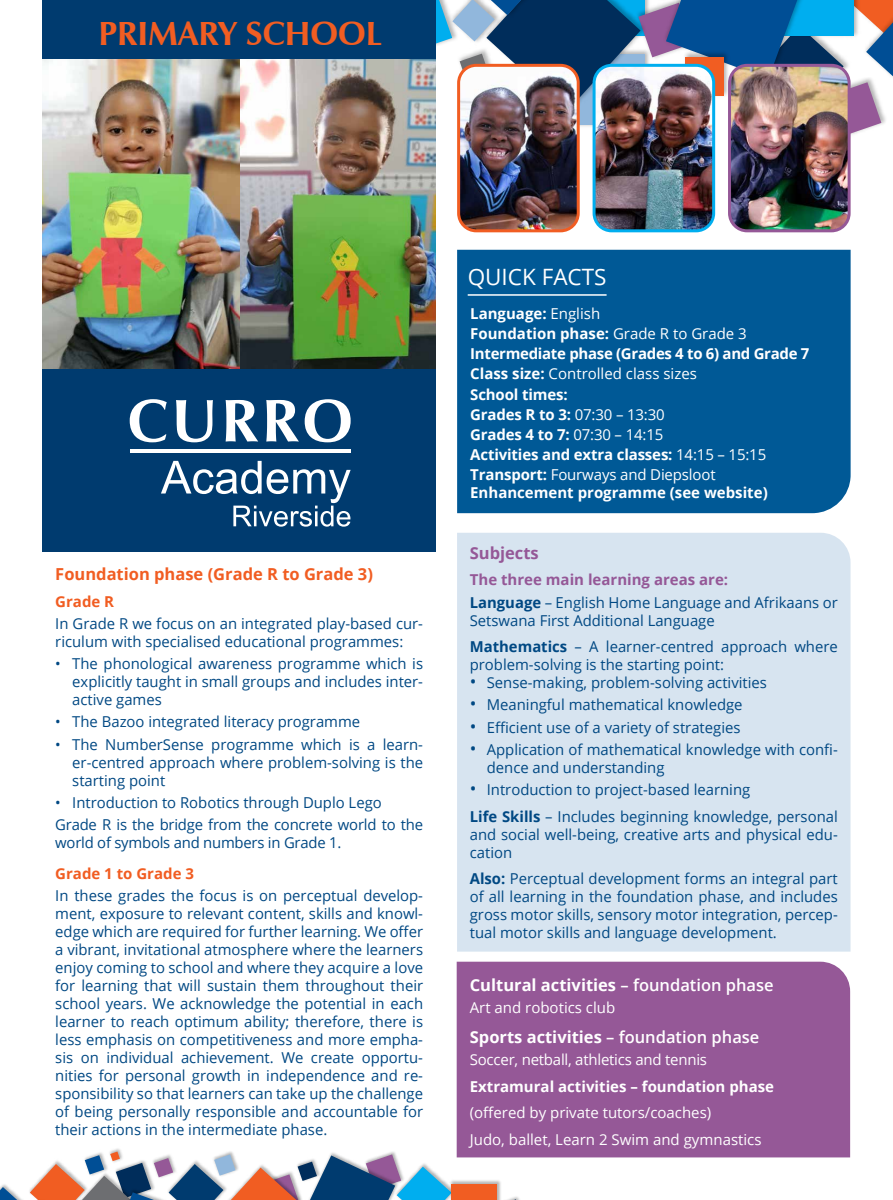
<style>
.page{position:relative;width:893px;height:1200px;background:#fff}
.page>*{position:absolute;margin:0;border:0;box-sizing:border-box;transform-origin:0 0}
.t1{font:700 33.45px "Zapf Humanist 601 BT";color:#f15d22}
.t2{font:22.5px "Open Sans";color:#fff}
.t3{font:700 16.5px "Open Sans";color:#fff}
.t4{font:700 16.5px "Open Sans";color:#f15d22}
.t5{font:700 16.5px "Open Sans";color:#955897}
.t6{font:15px/18px "Open Sans";color:#004883}
.t7{font:700 15px/20.1px "Open Sans";color:#fff}
.t8{font:15px/26.5px "Open Sans";color:#fff}
.t9{font:700 15px "Open Sans";color:#f15d22}
.s1{font-weight:400}
.s2{font-weight:700;color:#955897}
.s3{font-weight:700}
.s4{font-size:18px}
.s5{font-weight:600}
</style>
<div class="page">
<svg style="left:436px;top:0;width:457px;height:137px"></svg>
<div style="left:43px;top:0;width:393px;height:551px;background:#003b6f"></div>
<img style="left:510px;top:1196px;width:9px;height:3px">
<img style="left:111px;top:1148px;width:10px;height:3px">
<img style="left:452px;top:1180px;width:49px;height:19px">
<div style="left:452px;top:1183px;width:45px;height:16px;background:#f15d22"></div>
<svg style="left:38px;top:1151px;width:414px;height:48px"></svg>
<img style="left:38px;top:1198px;width:60px;height:1px">
<img style="left:2px;top:1181px;width:36px;height:18px">
<svg style="left:0;top:1186px;width:17px;height:13px"></svg>
<div style="left:457px;top:533px;width:393px;height:418px;background:#d7e4f0"></div>
<div style="left:457px;top:961px;width:393px;height:196px;background:#955897"></div>
<img style="left:43px;top:59px;width:197px;height:309px">
<div style="left:457px;top:250px;width:394px;height:263px;background:#005996"></div>
<hr style="left:468px;top:294px;width:139px;height:1px;background:#fff">
<img style="left:459px;top:65px;width:119px;height:165px">
<div style="left:457px;top:64px;width:123px;height:168px;border:3px solid #f15d22;border-radius:18px"></div>
<img style="left:594px;top:65px;width:120px;height:166px">
<div style="left:593px;top:64px;width:122px;height:168px;border:3px solid #00aeef;border-radius:18px"></div>
<img style="left:729px;top:65px;width:120px;height:165px">
<div style="left:728px;top:64px;width:123px;height:168px;border:3px solid #955897;border-radius:18px"></div>
<svg style="left:130px;top:399px;width:37px;height:43px"></svg>
<svg style="left:176px;top:400px;width:37px;height:42px"></svg>
<svg style="left:226px;top:400px;width:32px;height:41px"></svg>
<svg style="left:266px;top:400px;width:33px;height:41px"></svg>
<svg style="left:305px;top:399px;width:46px;height:43px"></svg>
<hr style="left:130px;top:449px;width:221px;height:1px;background:#fff">
<hr style="left:130px;top:451px;width:221px;height:2px;background:#fff">
<svg style="left:161px;top:461px;width:190px;height:65px"></svg>
<img style="left:240px;top:59px;width:196px;height:309px">
<h1 class="t1" style="left:98px;top:12px;width:285px">PRIMARY SCHOOL</h1>
<p class="t4" style="left:55px;top:562px;width:319px">Foundation phase (Grade R to Grade 3)</p>
<p class="t9" style="left:55px;top:590px;width:60px">Grade R</p>
<p class="t6" style="left:55px;top:613px;width:369px">In Grade R we focus on an integrated play-based cur&shy;riculum with specialised educational programmes:</p>
<p class="t6" style="left:72px;top:654px;width:352px;text-align:justify;text-indent:-17px">• The phonological awareness programme which is explicitly taught in small groups and includes inter&shy;active games</p>
<p class="t6" style="left:55px;top:712px;width:306px">• The Bazoo integrated literacy programme</p>
<p class="t6" style="left:72px;top:734px;width:352px;text-align:justify;text-indent:-17px">• The NumberSense programme which is a learn&shy;er-centred approach where problem-solving is the starting point</p>
<p class="t6" style="left:55px;top:790px;width:369px;line-height:22.2px">• Introduction to Robotics through Duplo Lego<br>Grade R is the bridge from the concrete world to the</p>
<p class="t6" style="left:55px;top:833px;width:288px">world of symbols and numbers in Grade 1.</p>
<p class="t9" style="left:55px;top:862px;width:140px">Grade 1 to Grade 3</p>
<p class="t6" style="left:55px;top:886px;width:369px;text-align:justify">In these grades the focus is on perceptual develop&shy;ment, exposure to relevant content, skills and knowl&shy;edge which are required for further learning. We offer a vibrant, invitational atmosphere where the learners enjoy coming to school and where they acquire a love for learning that will sustain them throughout their school years. We acknowledge the potential in each learner to reach optimum ability; therefore, there is less emphasis on competitiveness and more empha&shy;sis on individual achievement. We create opportu&shy;nities for personal growth in independence and re&shy;sponsibility so that learners can take up the challenge of being personally responsible and accountable for their actions in the intermediate phase.</p>
<h2 class="t2" style="left:468px;top:262px;width:140px">QUICK FACTS</h2>
<p class="t7" style="left:470px;top:303px;width:341px">Language: <span class="s1">English<br></span>Foundation phase: <span class="s1">Grade R to Grade 3<br></span>Intermediate phase (Grades 4 to 6) and Grade 7<br>Class size: <span class="s1">Controlled class sizes<br></span>School times:<br>Grades R to 3: <span class="s1">07:30 – 13:30<br></span>Grades 4 to 7: <span class="s1">07:30 – 14:15<br></span>Activities and extra classes: <span class="s1">14:15 – 15:15<br></span>Transport: <span class="s1">Fourways and Diepsloot</span></p>
<p class="t7" style="left:470px;top:482px;width:299px">Enhancement programme (see website)</p>
<p class="t5" style="left:470px;top:541px;width:71px">Subjects</p>
<p class="t6" style="left:470px;top:568px;width:369px;line-height:22.2px"><span class="s2">The three main learning areas are:<br></span><span class="s3">Language</span> – English Home Language and Afrikaans or</p>
<p class="t6" style="left:470px;top:606px;width:369px;line-height:26.5px">Setswana First Additional Language<br><span class="s3">Mathematics</span> – A learner-centred approach where</p>
<p class="t6" style="left:470px;top:655px;width:256px">problem-solving is the starting point:</p>
<p class="t6" style="left:470px;top:673px;width:299px"><span class="s4">•</span> Sense-making, problem-solving activities</p>
<p class="t6" style="left:470px;top:695px;width:274px"><span class="s4">•</span> Meaningful mathematical knowledge</p>
<p class="t6" style="left:470px;top:717px;width:272px"><span class="s4">•</span> Efficient use of a variety of strategies</p>
<p class="t6" style="left:487px;top:739px;width:352px;text-indent:-17px"><span class="s4">•</span> Application of mathematical knowledge with confi&shy;dence and understanding</p>
<p class="t6" style="left:470px;top:775px;width:369px;line-height:26.5px"><span class="s4">•</span> Introduction to project-based learning<br><span class="s3">Life Skills</span> – Includes beginning knowledge, personal</p>
<p class="t6" style="left:470px;top:824px;width:369px">and social well-being, creative arts and physical edu&shy;cation</p>
<p class="t6" style="left:470px;top:869px;width:369px;text-align:justify"><span class="s3">Also:</span> Perceptual development forms an integral part of all learning in the foundation phase, and includes gross motor skills, sensory motor integration, percep&shy;tual motor skills and language development.</p>
<p class="t3" style="left:470px;top:972px;width:305px">Cultural activities <span class="s5">– foundation phase</span></p>
<p class="t8" style="left:470px;top:993px;width:147px">Art and robotics club</p>
<p class="t3" style="left:470px;top:1025px;width:291px">Sports activities <span class="s5">– foundation phase</span></p>
<p class="t8" style="left:470px;top:1045px;width:239px">Soccer, netball, athletics and tennis</p>
<p class="t7" style="left:470px;top:1075px;width:306px">Extramural activities – foundation phase</p>
<p class="t8" style="left:470px;top:1098px;width:293px">(offered by private tutors/coaches)<br>Judo, ballet, Learn 2 Swim and gymnastics</p>
</div>
